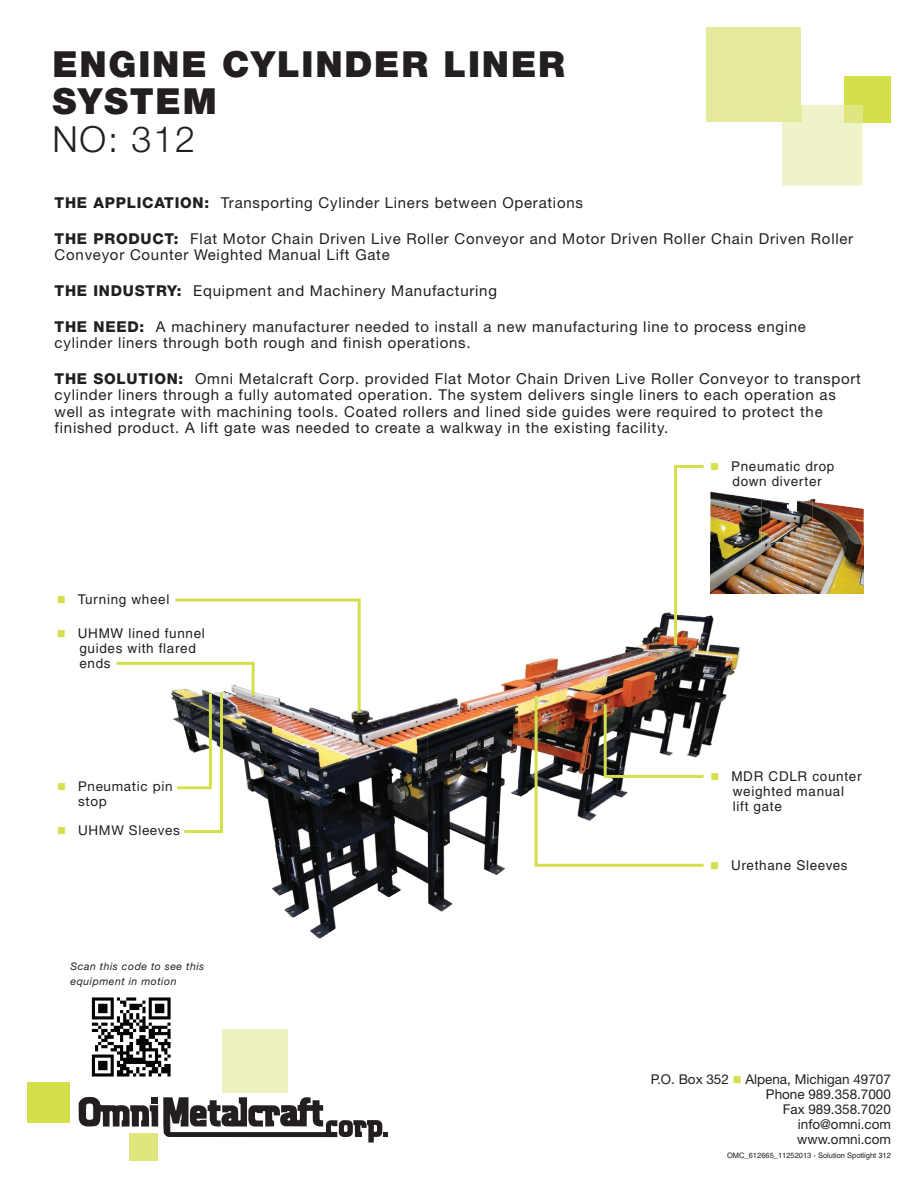
<style>
.page{position:relative;width:918px;height:1188px;background:#fff}
.page>*{position:absolute;margin:0;border:0;box-sizing:border-box;transform-origin:0 0}
.t1{font:900 36px/37.5px "Helvetica Neue";letter-spacing:.05em;color:#231f20}
.t2{font:300 36px "Helvetica Neue";color:#231f20}
.t3{font:15px/16.5px "Helvetica Neue";letter-spacing:.05em;color:#231f20}
.t4{font:13.5px/15px "Helvetica";letter-spacing:.05em;color:#231f20}
.t5{font:13.5px/15px "Helvetica Neue";color:#231f20;text-align:right}
.t6{font:13.5px/15px "Helvetica Neue";letter-spacing:.05em;color:#231f20}
.t7{font:italic 10.5px/15px "Helvetica Neue";letter-spacing:.05em;color:#231f20}
.t8{font:7.5px "Helvetica";color:#231f20}
.s1{font-weight:800}
.s2{color:#d4df4c}
</style>
<div class="page">
<div style="left:27px;top:1082px;width:43px;height:40px;background:#d4df4c"></div>
<div style="left:222px;top:1029px;width:65px;height:63px;background:#ecf1bd"></div>
<div style="left:129px;top:1133px;width:29px;height:28px;background:#dee67d"></div>
<svg style="left:79px;top:1097px;width:309px;height:46px"></svg>
<img style="left:91px;top:997px;width:80px;height:80px">
<img style="left:710px;top:492px;width:51px;height:101px">
<img style="left:761px;top:499px;width:103px;height:94px">
<img style="left:532px;top:613px;width:136px;height:152px">
<img style="left:427px;top:663px;width:104px;height:229px">
<img style="left:323px;top:706px;width:104px;height:231px">
<img style="left:273px;top:833px;width:50px;height:13px">
<img style="left:272px;top:845px;width:47px;height:82px">
<img style="left:428px;top:892px;width:25px;height:20px">
<div style="left:844px;top:76px;width:47px;height:47px;background:#d4df4c"></div>
<div style="left:707px;top:27px;width:94px;height:95px;background:#e4ea9a"></div>
<div style="left:782px;top:105px;width:81px;height:80px;background:#eff3c7"></div>
<div style="left:844px;top:105px;width:19px;height:18px;background:#dfe680"></div>
<div style="left:782px;top:105px;width:19px;height:17px;background:#e5eb9d"></div>
<svg style="left:674px;top:465px;width:30px;height:180px"></svg>
<svg style="left:117px;top:599px;width:244px;height:234px"></svg>
<svg style="left:535px;top:696px;width:169px;height:171px"></svg>
<h1 class="t1" style="left:52px;top:45px;width:514px">ENGINE CYLINDER LINER<br>SYSTEM</h1>
<h1 class="t2" style="left:52px;top:117px;width:144px">NO: 312</h1>
<p class="t3" style="left:55px;top:194px;width:530px"><span class="s1">THE APPLICATION:</span> Transporting Cylinder Liners between Operations</p>
<p class="t3" style="left:55px;top:230px;width:800px"><span class="s1">THE PRODUCT:</span> Flat Motor Chain Driven Live Roller Conveyor and Motor Driven Roller Chain Driven Roller<br>Conveyor Counter Weighted Manual Lift Gate</p>
<p class="t3" style="left:55px;top:282px;width:444px"><span class="s1">THE INDUSTRY:</span> Equipment and Machinery Manufacturing</p>
<p class="t3" style="left:55px;top:318px;width:753px"><span class="s1">THE NEED:</span> A machinery manufacturer needed to install a new manufacturing line to process engine cylinder liners through both rough and finish operations.</p>
<p class="t3" style="left:55px;top:370px;width:808px"><span class="s1">THE SOLUTION:</span> Omni Metalcraft Corp. provided Flat Motor Chain Driven Live Roller Conveyor to transport cylinder liners through a fully automated operation. The system delivers single liners to each operation as well as integrate with machining tools. Coated rollers and lined side guides were required to protect the finished product. A lift gate was needed to create a walkway in the existing facility.</p>
<p class="t4" style="left:57px;top:592px;width:114px"><span class="s2">■</span> Turning wheel</p>
<p class="t4" style="left:79px;top:625px;width:127px;text-indent:-22px"><span class="s2">■</span> UHMW lined funnel guides with flared ends</p>
<p class="t6" style="left:78px;top:779px;width:96px;text-indent:-21px"><span class="s2">■</span> Pneumatic pin stop</p>
<p class="t6" style="left:57px;top:822px;width:124px"><span class="s2">■</span> UHMW Sleeves</p>
<p class="t7" style="left:71px;top:959px;width:135px">Scan this code to see this equipment in motion</p>
<p class="t4" style="left:733px;top:459px;width:103px;text-indent:-22px"><span class="s2">■</span> Pneumatic drop down diverter</p>
<p class="t4" style="left:733px;top:768px;width:130px;text-indent:-22px"><span class="s2">■</span> MDR CDLR counter weighted manual lift gate</p>
<p class="t4" style="left:710px;top:858px;width:139px"><span class="s2">■</span> Urethane Sleeves</p>
<p class="t5" style="left:651px;top:1071px;width:242px">P.O. Box 352 <span class="s2">■</span> Alpena, Michigan 49707<br>Phone 989.358.7000<br>Fax 989.358.7020<br>info@omni.com<br>www.omni.com</p>
<p class="t8" style="left:727px;top:1151px;width:165px">OMC_612665_11252013 - Solution Spotlight 312</p>
</div>
